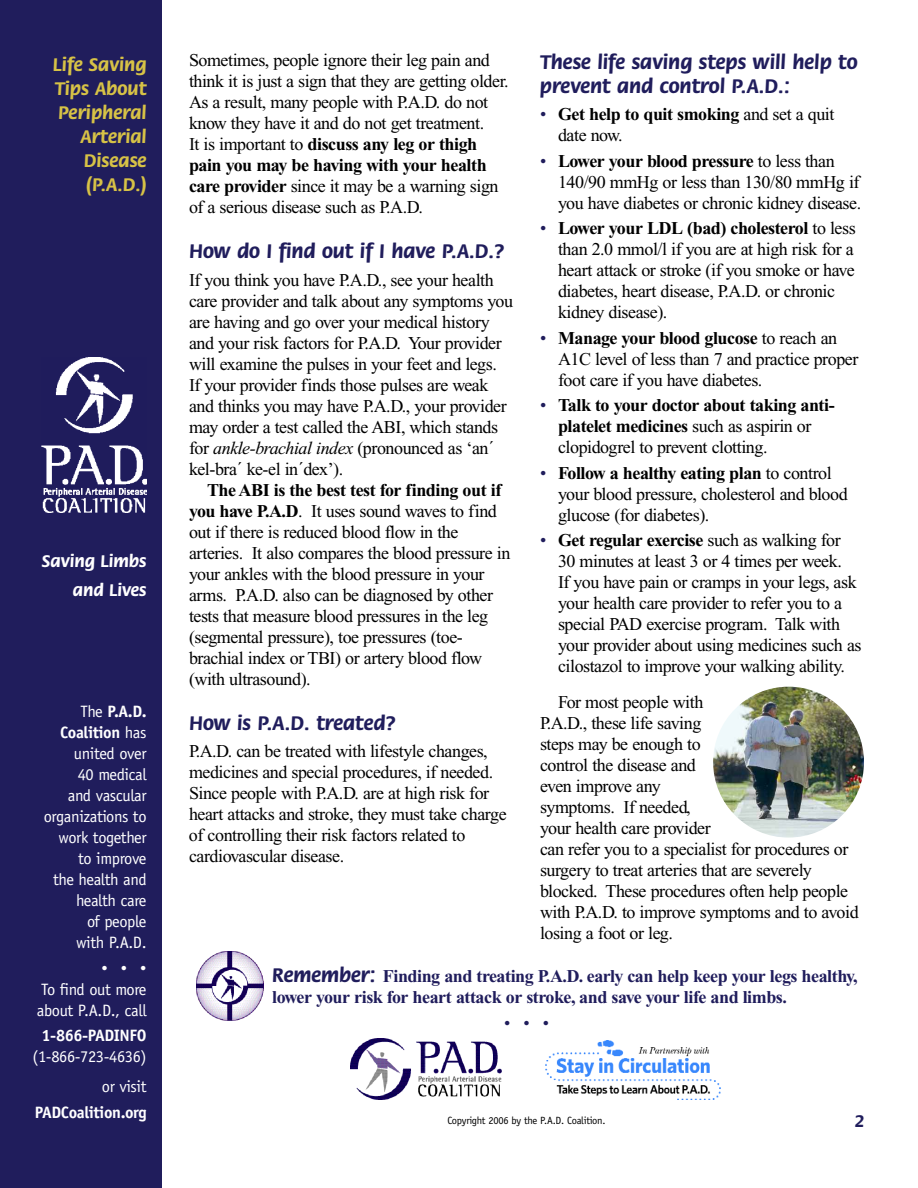
<style>
.page{position:relative;width:918px;height:1188px;background:#fff}
.page>*{position:absolute;margin:0;border:0;box-sizing:border-box;transform-origin:0 0}
.t1{font:700 21px/24px "Flora";color:#201d5c}
.t2{font:700 19.5px/24px "Flora";color:#d7c246;text-align:right}
.t3{font:18px/21px "Times New Roman";letter-spacing:-.025em;color:#000}
.t4{font:700 18px/21px "Times New Roman";letter-spacing:-.025em;color:#000}
.t5{font:700 18px/21px "Times New Roman";letter-spacing:-.025em;color:#201d5c}
.t6{font:700 18px/28.5px "Flora";color:#fff;text-align:right}
.t7{font:18px "Times New Roman";color:#fff}
.t8{font:18px "Times New Roman";color:#201d5c}
.t9{font:700 18px "Flora";color:#201d5c}
.t10{font:16.5px/21px "Officina Sans";letter-spacing:-.025em;color:#fff;text-align:right}
.t11{font:700 16.5px "Officina Sans";letter-spacing:-.025em;color:#fff}
.t12{font:10.5px "Officina Sans";letter-spacing:-.025em;color:#000}
.s1{font-weight:700}
.s2{font-style:italic}
.s3{font-weight:400;color:#201d5c}
.s4{font-weight:400}
.s5{color:#201d5c}
.s6{font-family:"Flora";font-size:21px}
</style>
<div class="page">
<div style="left:0;top:0;width:162px;height:1188px;background:#201d5c"></div>
<img style="left:196px;top:951px;width:68px;height:69px">
<img style="left:350px;top:1039px;width:152px;height:61px">
<img style="left:546px;top:1041px;width:175px;height:58px">
<img style="left:713px;top:687px;width:151px;height:151px;border-radius:50%">
<img style="left:41px;top:358px;width:106px;height:154px">
<p class="t2" style="left:53px;top:54px;width:95px">Life Saving<br>Tips About<br>Peripheral<br>Arterial<br>Disease (P.A.D.)</p>
<p class="t6" style="left:42px;top:548px;width:106px">Saving Limbs and Lives</p>
<p class="t10" style="left:44px;top:702px;width:104px">The <span class="s1">P.A.D.<br>Coalition</span> has united over<br>40 medical<br>and vascular organizations to work together to improve<br>the health and health care<br>of people<br>with P.A.D.</p>
<p class="t7" style="left:102px;top:961px;width:46px">•••</p>
<p class="t10" style="left:37px;top:980px;width:111px;text-align:left">To find out more about P.A.D., call</p>
<p class="t11" style="left:42px;top:1029px;width:107px">1-866-PADINFO</p>
<p class="t10" style="left:32px;top:1043px;width:116px;line-height:30px">(1-866-723-4636) or visit</p>
<p class="t11" style="left:35px;top:1106px;width:113px">PADCoalition.org</p>
<p class="t3" style="left:189px;top:52px;width:321px">Sometimes, people ignore their leg pain and think it is just a sign that they are getting older.<br>As a result, many people with P.A.D. do not know they have it and do not get treatment.<br>It is important to <span class="s1">discuss any leg or thigh pain you may be having with your health care provider</span> since it may be a warning sign of a serious disease such as P.A.D.</p>
<p class="t1" style="left:189px;top:241px;width:317px">How do I find out if I have P.A.D.?</p>
<p class="t3" style="left:189px;top:271px;width:326px">If you think you have P.A.D., see your health care provider and talk about any symptoms you are having and go over your medical history and your risk factors for P.A.D. Your provider will examine the pulses in your feet and legs.<br>If your provider finds those pulses are weak and thinks you may have P.A.D., your provider may order a test called the ABI, which stands for <span class="s2">ankle-brachial index</span> (pronounced as ‘an´ kel-bra´ ke-el in´dex’).</p>
<p class="t3" style="left:189px;top:481px;width:323px;text-indent:18px"><span class="s1">The ABI is the best test for finding out if you have P.A.D</span>. It uses sound waves to find out if there is reduced blood flow in the arteries. It also compares the blood pressure in your ankles with the blood pressure in your arms. P.A.D. also can be diagnosed by other tests that measure blood pressures in the leg (segmental pressure), toe pressures (toe&shy;brachial index or TBI) or artery blood flow (with ultrasound).</p>
<p class="t1" style="left:189px;top:712px;width:209px">How is P.A.D. treated?</p>
<p class="t3" style="left:189px;top:742px;width:319px">P.A.D. can be treated with lifestyle changes, medicines and special procedures, if needed.<br>Since people with P.A.D. are at high risk for heart attacks and stroke, they must take charge of controlling their risk factors related to cardiovascular disease.</p>
<p class="t1" style="left:540px;top:52px;width:319px">These life saving steps will help to prevent and control P.A.D.:</p>
<p class="t4" style="left:558px;top:106px;width:278px;text-indent:-18px"><span class="s3">•</span> Get help to quit smoking <span class="s4">and set a quit date now.</span></p>
<p class="t3" style="left:558px;top:152px;width:305px;text-indent:-18px"><span class="s5">•</span> <span class="s1">Lower your blood pressure</span> to less than<br>140/90 mmHg or less than 130/80 mmHg if you have diabetes or chronic kidney disease.</p>
<p class="t3" style="left:558px;top:220px;width:299px;text-indent:-18px"><span class="s5">•</span> <span class="s1">Lower your LDL (bad) cholesterol</span> to less than 2.0 mmol/l if you are at high risk for a heart attack or stroke (if you smoke or have diabetes, heart disease, P.A.D. or chronic kidney disease).</p>
<p class="t3" style="left:558px;top:329px;width:302px;text-indent:-18px"><span class="s5">•</span> <span class="s1">Manage your blood glucose</span> to reach an<br>A1C level of less than 7 and practice proper foot care if you have diabetes.</p>
<p class="t4" style="left:558px;top:397px;width:278px;text-indent:-18px"><span class="s3">•</span> Talk to your doctor about taking anti&shy;platelet medicines <span class="s4">such as aspirin or clopidogrel to prevent clotting.</span></p>
<p class="t3" style="left:558px;top:464px;width:291px;text-indent:-18px"><span class="s5">•</span> <span class="s1">Follow a healthy eating plan</span> to control your blood pressure, cholesterol and blood glucose (for diabetes).</p>
<p class="t3" style="left:558px;top:532px;width:305px;text-indent:-18px"><span class="s5">•</span> <span class="s1">Get regular exercise</span> such as walking for 30 minutes at least 3 or 4 times per week.<br>If you have pain or cramps in your legs, ask your health care provider to refer you to a special PAD exercise program. Talk with your provider about using medicines such as cilostazol to improve your walking ability.</p>
<p class="t3" style="left:540px;top:694px;width:320px;text-indent:18px">For most people with<br>P.A.D., these life saving<br>steps may be enough to<br>control the disease and<br>even improve any<br>symptoms. If needed,<br>your health care provider<br>can refer you to a specialist for procedures or surgery to treat arteries that are severely blocked. These procedures often help people with P.A.D. to improve symptoms and to avoid losing a foot or leg.</p>
<p class="t5" style="left:272px;top:968px;width:587px"><span class="s6">Remember:</span> Finding and treating P.A.D. early can help keep your legs healthy, lower your risk for heart attack or stroke, and save your life and limbs.</p>
<p class="t8" style="left:504px;top:1017px;width:46px">•••</p>
<p class="t12" style="left:447px;top:1116px;width:160px">Copyright 2006 by the P.A.D. Coalition.</p>
<p class="t9" style="left:855px;top:1114px;width:10px">2</p>
</div>
